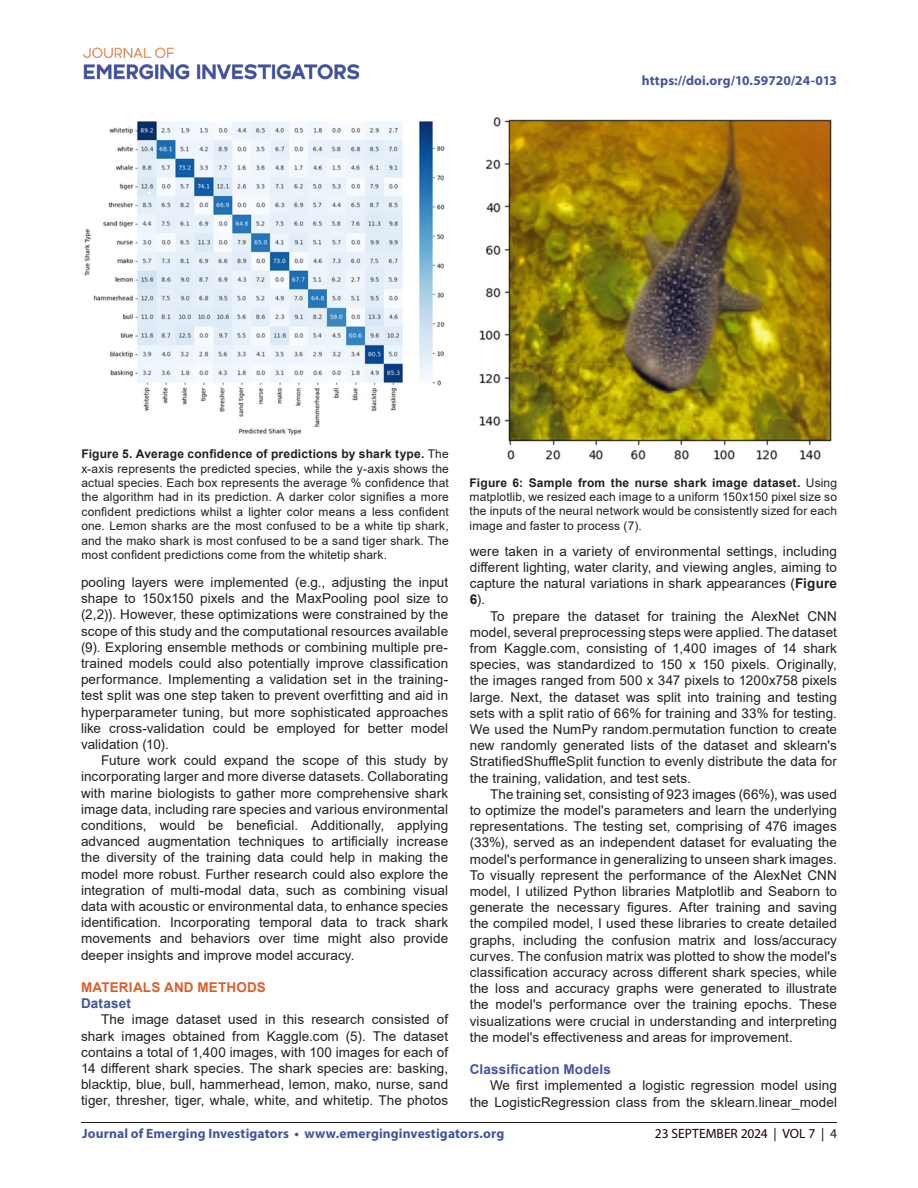
<style>
.page{position:relative;width:918px;height:1188px;background:#fff}
.page>*{position:absolute;margin:0;border:0;box-sizing:border-box;transform-origin:0 0}
.t1{font:13.5px/16.2px "Arial";letter-spacing:.005em;color:#231f20;text-align:justify}
.t2{font:700 13.5px "Myriad Pro";letter-spacing:.01em;color:#42549e}
.t3{font:700 13.5px "Arial";letter-spacing:.015em;color:#42549e}
.t4{font:13.5px "Myriad Pro";color:#230000}
.t5{font:700 13.5px "Arial";letter-spacing:.015em;color:#dc5f2b}
.t6{font:12px/14.4px "Arial";letter-spacing:.01em;color:#231f20;text-align:justify}
.s1{font-weight:700}
.s2{color:#231f20}
</style>
<div class="page">
<hr style="left:81px;top:1122px;width:756px;height:1px;background:#231f20">
<img style="left:83px;top:47px;width:277px;height:33px">
<img style="left:479px;top:117px;width:353px;height:343px">
<img style="left:84px;top:121px;width:361px;height:314px">
<p class="t2" style="left:642px;top:72px;width:197px">https://doi.org/10.59720/24-013</p>
<p class="t6" style="left:81px;top:447px;width:369px"><span class="s1">Figure 5. Average confidence of predictions by shark type.</span> The x-axis represents the predicted species, while the y-axis shows the actual species. Each box represents the average % confidence that the algorithm had in its prediction. A darker color signifies a more confident predictions whilst a lighter color means a less confident one. Lemon sharks are the most confused to be a white tip shark, and the mako shark is most confused to be a sand tiger shark. The most confident predictions come from the whitetip shark.</p>
<p class="t1" style="left:81px;top:574px;width:369px">pooling layers were implemented (e.g., adjusting the input shape to 150x150 pixels and the MaxPooling pool size to (2,2)). However, these optimizations were constrained by the scope of this study and the computational resources available (9). Exploring ensemble methods or combining multiple pre&shy;trained models could also potentially improve classification performance. Implementing a validation set in the training&shy;test split was one step taken to prevent overfitting and aid in hyperparameter tuning, but more sophisticated approaches like cross-validation could be employed for better model validation (10).</p>
<p class="t1" style="left:81px;top:752px;width:369px;text-indent:20px">Future work could expand the scope of this study by incorporating larger and more diverse datasets. Collaborating with marine biologists to gather more comprehensive shark image data, including rare species and various environmental conditions, would be beneficial. Additionally, applying advanced augmentation techniques to artificially increase the diversity of the training data could help in making the model more robust. Further research could also explore the integration of multi-modal data, such as combining visual data with acoustic or environmental data, to enhance species identification. Incorporating temporal data to track shark movements and behaviors over time might also provide deeper insights and improve model accuracy.</p>
<p class="t5" style="left:81px;top:978px;width:186px">MATERIALS AND METHODS</p>
<p class="t3" style="left:81px;top:994px;width:51px">Dataset</p>
<p class="t1" style="left:81px;top:1012px;width:369px;text-indent:20px">The image dataset used in this research consisted of shark images obtained from Kaggle.com (5). The dataset contains a total of 1,400 images, with 100 images for each of 14 different shark species. The shark species are: basking, blacktip, blue, bull, hammerhead, lemon, mako, nurse, sand tiger, thresher, tiger, whale, white, and whitetip. The photos</p>
<p class="t6" style="left:470px;top:475px;width:369px"><span class="s1">Figure 6: Sample from the nurse shark image dataset.</span> Using matplotlib, we resized each image to a uniform 150x150 pixel size so the inputs of the neural network would be consistently sized for each image and faster to process (7).</p>
<p class="t1" style="left:470px;top:543px;width:369px">were taken in a variety of environmental settings, including different lighting, water clarity, and viewing angles, aiming to capture the natural variations in shark appearances (<span class="s1">Figure 6</span>).</p>
<p class="t1" style="left:470px;top:608px;width:369px;text-indent:20px">To prepare the dataset for training the AlexNet CNN model, several preprocessing steps were applied. The dataset from Kaggle.com, consisting of 1,400 images of 14 shark species, was standardized to 150 x 150 pixels. Originally, the images ranged from 500 x 347 pixels to 1200x758 pixels large. Next, the dataset was split into training and testing sets with a split ratio of 66% for training and 33% for testing.<br>We used the NumPy random.permutation function to create new randomly generated lists of the dataset and sklearn's StratifiedShuffleSplit function to evenly distribute the data for the training, validation, and test sets.</p>
<p class="t1" style="left:470px;top:786px;width:369px;text-indent:20px">The training set, consisting of 923 images (66%), was used to optimize the model's parameters and learn the underlying representations. The testing set, comprising of 476 images (33%), served as an independent dataset for evaluating the model's performance in generalizing to unseen shark images.</p>
<p class="t1" style="left:470px;top:867px;width:369px">To visually represent the performance of the AlexNet CNN model, I utilized Python libraries Matplotlib and Seaborn to generate the necessary figures. After training and saving the compiled model, I used these libraries to create detailed graphs, including the confusion matrix and loss/accuracy curves. The confusion matrix was plotted to show the model's classification accuracy across different shark species, while the loss and accuracy graphs were generated to illustrate the model's performance over the training epochs. These visualizations were crucial in understanding and interpreting the model's effectiveness and areas for improvement.</p>
<p class="t3" style="left:470px;top:1060px;width:143px">Classification Models</p>
<p class="t1" style="left:470px;top:1077px;width:369px;text-align:right">We first implemented a logistic regression model using the LogisticRegression class from the sklearn.linear_model</p>
<p class="t2" style="left:82px;top:1125px;width:424px">Journal of Emerging Investigators • www.emerginginvestigators.org</p>
<p class="t4" style="left:655px;top:1125px;width:184px">23 SEPTEMBER 2024 | VOL 7 | <span class="s2">4</span></p>
</div>
